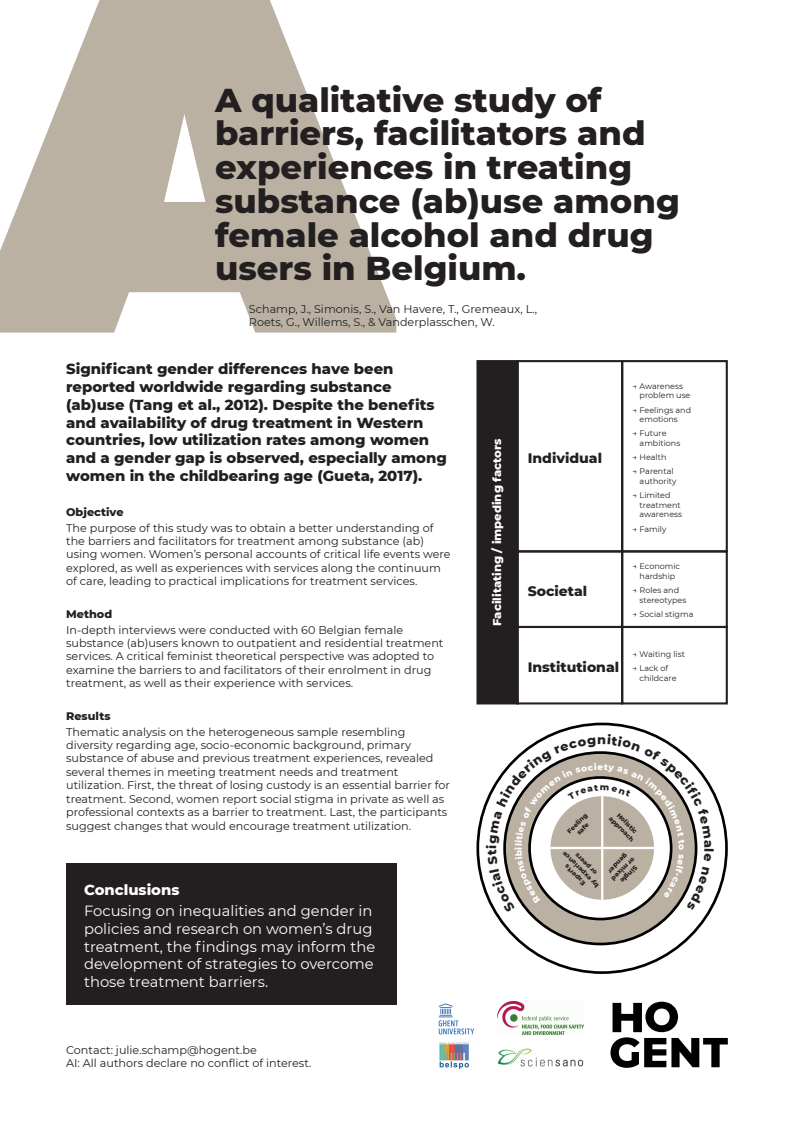
<style>
.page{position:relative;width:794px;height:1134px;background:#fff}
.page>*{position:absolute;margin:0;border:0;box-sizing:border-box;transform-origin:0 0}
.t1{font:800 33.72px/33.7px "Montserrat";color:#231f20}
.t2{font:800 14.8px/17.8px "Montserrat";color:#231f20}
.t3{font:14.76px/17.7px "Montserrat";color:#fff}
.t4{font:800 14.76px "Montserrat";color:#fff}
.t5{font:800 13.96px "Montserrat";color:#231f20}
.t6{font:800 11.56px "Montserrat";color:#fff}
.t7{font:11.2px/13.4px "Montserrat";color:#231f20}
.t8{font:800 11.2px "Montserrat";color:#231f20}
.t9{font:800 8.92px "Montserrat";color:#fff}
.t10{font:8.04px/9.6px "Montserrat";color:#231f20}
.t11{font:800 6.44px/7.7px "Montserrat";color:#231f20;text-align:center}
</style>
<div class="page">
<svg style="left:0;top:0;width:396px;height:333px;fill:#bbb1a3"></svg>
<svg style="left:610px;top:1002px;width:118px;height:66px"></svg>
<svg style="left:504px;top:752px;width:192px;height:192px;background:#a79f93"></svg>
<div style="left:477px;top:361px;width:40px;height:342px;background:#231f20"></div>
<div style="left:476px;top:360px;width:42px;height:344px;border:2px solid #231f20"></div>
<div style="left:516px;top:360px;width:107px;height:192px;border:2px solid #231f20"></div>
<div style="left:516px;top:550px;width:107px;height:78px;border:2px solid #231f20"></div>
<div style="left:621px;top:360px;width:107px;height:192px;border:2px solid #231f20"></div>
<div style="left:621px;top:550px;width:107px;height:78px;border:2px solid #231f20"></div>
<div style="left:621px;top:626px;width:107px;height:78px;border:2px solid #231f20"></div>
<div style="left:516px;top:626px;width:107px;height:78px;border:2px solid #231f20"></div>
<div style="left:66px;top:863px;width:331px;height:142px;background:#231f20"></div>
<img style="left:438px;top:1003px;width:37px;height:32px">
<img style="left:497px;top:1002px;width:86px;height:33px">
<img style="left:439px;top:1042px;width:30px;height:27px">
<img style="left:497px;top:1048px;width:86px;height:19px">
<svg style="left:486px;top:734px;width:228px;height:179px"></svg>
<h1 class="t1" style="left:215px;top:81px;width:466px">A qualitative study of barriers, facilitators and experiences in treating substance (ab)use among female alcohol and drug users in Belgium.</h1>
<p class="t7" style="left:249px;top:302px;width:290px">Schamp, J., Simonis, S., Van Havere, T., Gremeaux, L.,<br>Roets, G., Willems, S., &amp; Vanderplasschen, W.</p>
<p class="t2" style="left:66px;top:359px;width:382px">Significant gender differences have been reported worldwide regarding substance (ab)use (Tang et al., 2012). Despite the benefits and availability of drug treatment in Western countries, low utilization rates among women and a gender gap is observed, especially among women in the childbearing age (Gueta, 2017).</p>
<p class="t8" style="left:66px;top:504px;width:59px">Objective</p>
<p class="t7" style="left:66px;top:520px;width:386px">The purpose of this study was to obtain a better understanding of the barriers and facilitators for treatment among substance (ab) using women. Women’s personal accounts of critical life events were explored, as well as experiences with services along the continuum of care, leading to practical implications for treatment services.</p>
<p class="t8" style="left:66px;top:606px;width:48px">Method</p>
<p class="t7" style="left:66px;top:622px;width:379px">In-depth interviews were conducted with 60 Belgian female substance (ab)users known to outpatient and residential treatment services. A critical feminist theoretical perspective was adopted to examine the barriers to and facilitators of their enrolment in drug treatment, as well as their experience with services.</p>
<p class="t8" style="left:66px;top:708px;width:46px">Results</p>
<p class="t7" style="left:66px;top:724px;width:385px">Thematic analysis on the heterogeneous sample resembling diversity regarding age, socio-economic background, primary substance of abuse and previous treatment experiences, revealed several themes in meeting treatment needs and treatment utilization. First, the threat of losing custody is an essential barrier for treatment. Second, women report social stigma in private as well as professional contexts as a barrier to treatment. Last, the participants suggest changes that would encourage treatment utilization.</p>
<h3 class="t4" style="left:84px;top:879px;width:97px">Conclusions</h3>
<h3 class="t3" style="left:84px;top:901px;width:293px">Focusing on inequalities and gender in policies and research on women’s drug treatment, the findings may inform the development of strategies to overcome those treatment barriers.</h3>
<p class="t7" style="left:66px;top:1042px;width:247px">Contact: julie.schamp@hogent.be<br>AI: All authors declare no conflict of interest.</p>
<p class="t6" style="left:488px;top:626px;width:189px;rotate:-90deg">Facilitating / impeding factors</p>
<p class="t5" style="left:528px;top:448px;width:76px">Individual</p>
<p class="t5" style="left:528px;top:581px;width:61px">Societal</p>
<p class="t5" style="left:528px;top:657px;width:93px">Institutional</p>
<p class="t10" style="left:639px;top:381px;width:52px;text-indent:-7px">→ Awareness problem use</p>
<p class="t10" style="left:639px;top:404px;width:53px;text-indent:-7px">→ Feelings and emotions</p>
<p class="t10" style="left:639px;top:428px;width:42px;text-indent:-7px">→ Future ambitions</p>
<p class="t10" style="left:632px;top:452px;width:36px">→ Health</p>
<p class="t10" style="left:639px;top:466px;width:38px;text-indent:-7px">→ Parental authority</p>
<p class="t10" style="left:639px;top:490px;width:44px;text-indent:-7px">→ Limited treatment awareness</p>
<p class="t10" style="left:632px;top:524px;width:36px">→ Family</p>
<p class="t10" style="left:632px;top:561px;width:49px;text-align:center">→ Economic hardship</p>
<p class="t10" style="left:639px;top:585px;width:48px;text-indent:-7px">→ Roles and stereotypes</p>
<p class="t10" style="left:632px;top:609px;width:63px">→ Social stigma</p>
<p class="t10" style="left:632px;top:649px;width:54px">→ Waiting list</p>
<p class="t10" style="left:639px;top:663px;width:38px;text-indent:-7px">→ Lack of childcare</p>
<p class="t9" style="left:512px;top:849px;width:4px;rotate:-90deg">i</p>
<p class="t9" style="left:597px;top:760px;width:7px">e</p>
<p class="t11" style="left:565px;top:829px;width:27px;rotate:-45deg">Feeling safe</p>
<p class="t11" style="left:589px;top:895px;width:50px;rotate:-135deg">Experts<br>by experience or peers</p>
<p class="t11" style="left:618px;top:809px;width:34px;rotate:45deg">Holistic approach</p>
<p class="t11" style="left:642px;top:867px;width:32px;rotate:135deg">Single<br>or mixed gender</p>
</div>
